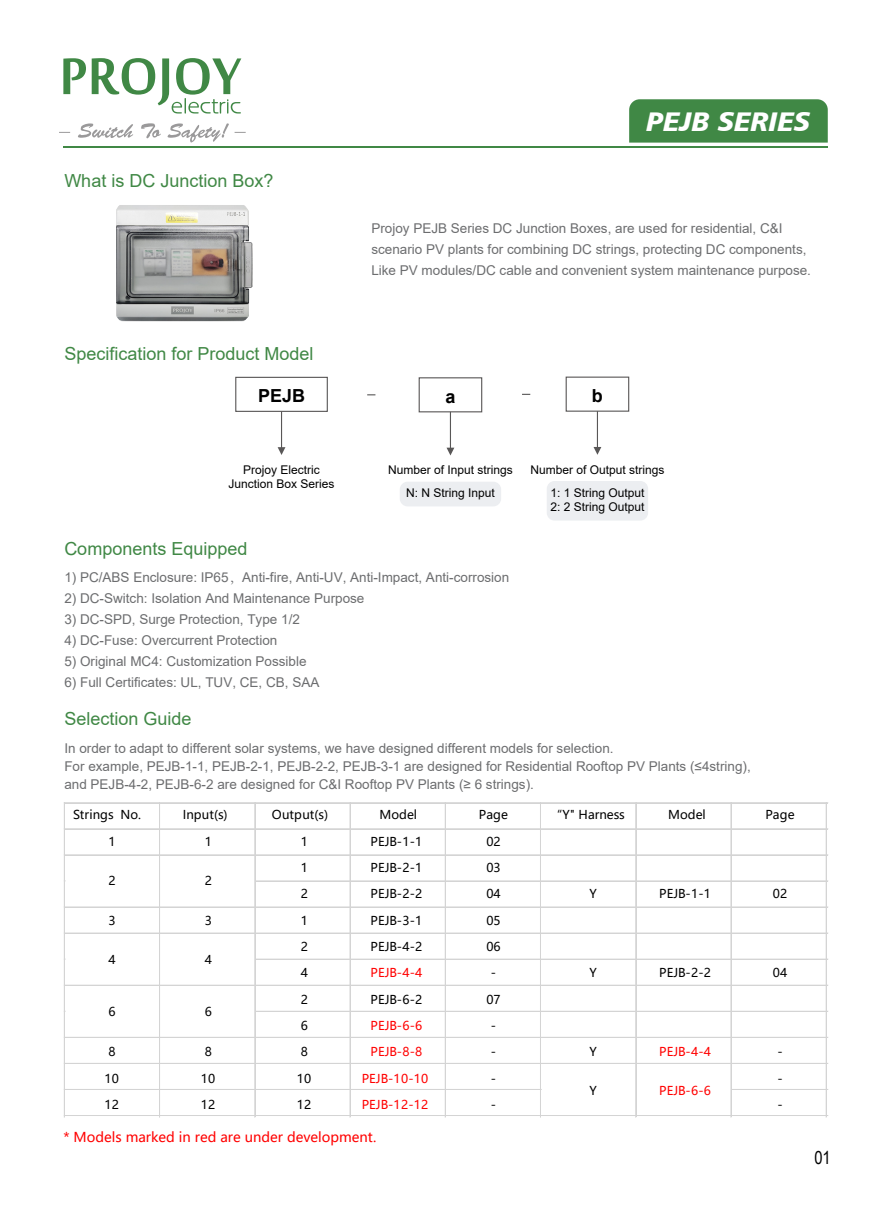
<style>
.page{position:relative;width:893px;height:1212px;background:#fff}
.page>*{position:absolute;margin:0;border:0;box-sizing:border-box;transform-origin:0 0}
.t1{font:27px "Humanist 777 BT Black Italic B";color:#fff}
.t2{font:18px "Arial";color:#408845}
.t3{font:700 18px "Arial";color:#000}
.t4{font:18px "Arial Narrow";color:#000}
.t5{font:13.5px/21px "Arial";color:#6c6d6f}
.t6{font:13.5px "Microsoft Ya Hei";color:#f00}
.t7{font:12.15px/26.4px "Microsoft Ya Hei";color:#000;text-align:justify}
.t8{font:12.15px "Microsoft Ya Hei";color:#f00}
.t9{font:12px/14.4px "Arial";color:#000;text-align:center}
.s1{font-family:"Adobe Song Std";font-weight:300}
</style>
<div class="page">
<svg style="left:63px;top:58px;width:23px;height:36px"></svg>
<svg style="left:92px;top:58px;width:149px;height:56px"></svg>
<svg style="left:78px;top:123px;width:55px;height:15px"></svg>
<svg style="left:141px;top:123px;width:20px;height:15px"></svg>
<svg style="left:168px;top:123px;width:61px;height:20px"></svg>
<hr style="left:63px;top:146px;width:765px;height:2px;background:#408845">
<div style="left:629px;top:99px;width:199px;height:44px;background:#408845"></div>
<hr style="left:64px;top:1089px;width:477px;height:1px;background:#d4d4d4">
<hr style="left:64px;top:803px;width:1px;height:314px;background:#d4d4d4">
<hr style="left:159px;top:803px;width:1px;height:314px;background:#d4d4d4">
<hr style="left:160px;top:803px;width:1px;height:314px;background:#d4d4d4">
<hr style="left:255px;top:803px;width:1px;height:314px;background:#d4d4d4">
<hr style="left:350px;top:803px;width:1px;height:314px;background:#d4d4d4">
<hr style="left:445px;top:803px;width:1px;height:314px;background:#d4d4d4">
<hr style="left:540px;top:803px;width:1px;height:314px;background:#d4d4d4">
<hr style="left:635px;top:803px;width:1px;height:314px;background:#d4d4d4">
<hr style="left:636px;top:803px;width:1px;height:314px;background:#d4d4d4">
<hr style="left:731px;top:803px;width:1px;height:314px;background:#d4d4d4">
<hr style="left:826px;top:803px;width:1px;height:314px;background:#d4d4d4">
<hr style="left:64px;top:802px;width:764px;height:1px;background:#d4d4d4">
<hr style="left:64px;top:803px;width:764px;height:1px;background:#d4d4d4">
<hr style="left:64px;top:828px;width:764px;height:1px;background:#d4d4d4">
<hr style="left:64px;top:829px;width:764px;height:1px;background:#d4d4d4">
<hr style="left:64px;top:854px;width:764px;height:1px;background:#d4d4d4">
<hr style="left:64px;top:855px;width:764px;height:1px;background:#d4d4d4">
<hr style="left:256px;top:881px;width:572px;height:1px;background:#d4d4d4">
<hr style="left:64px;top:907px;width:764px;height:1px;background:#d4d4d4">
<hr style="left:64px;top:933px;width:764px;height:1px;background:#d4d4d4">
<hr style="left:256px;top:959px;width:572px;height:1px;background:#d4d4d4">
<hr style="left:64px;top:985px;width:764px;height:1px;background:#d4d4d4">
<hr style="left:256px;top:1011px;width:572px;height:1px;background:#d4d4d4">
<hr style="left:64px;top:1037px;width:764px;height:1px;background:#d4d4d4">
<hr style="left:64px;top:1063px;width:764px;height:1px;background:#d4d4d4">
<hr style="left:732px;top:1089px;width:96px;height:1px;background:#d4d4d4">
<hr style="left:64px;top:1115px;width:764px;height:1px;background:#d4d4d4">
<div style="left:235px;top:377px;width:93px;height:35px;border:1px solid #595757"></div>
<div style="left:419px;top:377px;width:63px;height:35px;border:1px solid #595757"></div>
<div style="left:566px;top:377px;width:63px;height:35px;border:1px solid #595757"></div>
<hr style="left:281px;top:411px;width:1px;height:38px;background:#595757">
<svg style="left:278px;top:447px;width:7px;height:8px"></svg>
<hr style="left:450px;top:412px;width:1px;height:37px;background:#595757">
<svg style="left:446px;top:448px;width:8px;height:7px"></svg>
<hr style="left:597px;top:411px;width:1px;height:38px;background:#595757">
<svg style="left:593px;top:447px;width:8px;height:8px"></svg>
<div style="left:400px;top:482px;width:101px;height:24px;background:#eceef1;border-radius:8px"></div>
<div style="left:547px;top:481px;width:101px;height:40px;background:#eceef1;border-radius:8px"></div>
<img style="left:116px;top:205px;width:137px;height:117px">
<h2 class="t2" style="left:64px;top:168px;width:211px">What is DC Junction Box?</h2>
<h2 class="t2" style="left:64px;top:341px;width:251px">Specification for Product Model</h2>
<h1 class="t1" style="left:646px;top:103px;width:166px">PEJB SERIES</h1>
<p class="t5" style="left:371px;top:218px;width:441px">Projoy PEJB Series DC Junction Boxes, are used for residential, C&amp;I scenario PV plants for combining DC strings, protecting DC components,<br>Like PV modules/DC cable and convenient system maintenance purpose.</p>
<h2 class="t3" style="left:258px;top:383px;width:49px">PEJB</h2>
<h2 class="t3" style="left:445px;top:384px;width:12px">a</h2>
<h2 class="t3" style="left:592px;top:383px;width:12px">b</h2>
<p class="t9" style="left:228px;top:462px;width:108px">Projoy Electric<br>Junction Box Series</p>
<p class="t9" style="left:388px;top:463px;width:126px">Number of Input strings</p>
<p class="t9" style="left:530px;top:462px;width:136px">Number of Output strings</p>
<p class="t9" style="left:406px;top:486px;width:90px">N: N String Input</p>
<p class="t9" style="left:550px;top:485px;width:96px;text-align:left">1: 1 String Output<br>2: 2 String Output</p>
<h2 class="t2" style="left:64px;top:536px;width:185px">Components Equipped</h2>
<p class="t5" style="left:64px;top:566px;width:446px">1) PC/ABS Enclosure: IP65<span class="s1">，</span>Anti-fire, Anti-UV, Anti-Impact, Anti-corrosion</p>
<p class="t5" style="left:64px;top:587px;width:302px">2) DC-Switch: Isolation And Maintenance Purpose</p>
<p class="t5" style="left:64px;top:608px;width:237px">3) DC-SPD, Surge Protection, Type 1/2</p>
<p class="t5" style="left:64px;top:629px;width:215px">4) DC-Fuse: Overcurrent Protection</p>
<p class="t5" style="left:64px;top:650px;width:244px">5) Original MC4: Customization Possible</p>
<p class="t5" style="left:64px;top:671px;width:257px">6) Full Certificates: UL, TUV, CE, CB, SAA</p>
<h2 class="t2" style="left:64px;top:706px;width:129px">Selection Guide</h2>
<p class="t5" style="left:64px;top:739px;width:688px;line-height:18px">In order to adapt to different solar systems, we have designed different models for selection.<br>For example, PEJB-1-1, PEJB-2-1, PEJB-2-2, PEJB-3-1 are designed for Residential Rooftop PV Plants (≤4string), and PEJB-4-2, PEJB-6-2 are designed for C&amp;I Rooftop PV Plants (≥ 6 strings).</p>
<p class="t7" style="left:73px;top:801px;width:69px">Strings No.</p>
<p class="t7" style="left:183px;top:801px;width:46px">Input(s)</p>
<p class="t7" style="left:272px;top:801px;width:58px">Output(s)</p>
<p class="t7" style="left:379px;top:801px;width:39px">Model</p>
<p class="t7" style="left:479px;top:801px;width:31px">Page</p>
<p class="t7" style="left:550px;top:801px;width:76px">“Y" Harness</p>
<p class="t7" style="left:668px;top:801px;width:39px">Model</p>
<p class="t7" style="left:765px;top:801px;width:31px">Page</p>
<p class="t7" style="left:108px;top:828px;width:9px">1</p>
<p class="t7" style="left:205px;top:828px;width:9px">1</p>
<p class="t7" style="left:301px;top:828px;width:9px">1</p>
<p class="t7" style="left:371px;top:828px;width:53px">PEJB-1-1</p>
<p class="t7" style="left:301px;top:854px;width:9px">1</p>
<p class="t7" style="left:371px;top:854px;width:53px">PEJB-2-1</p>
<p class="t7" style="left:301px;top:880px;width:9px">2</p>
<p class="t7" style="left:371px;top:880px;width:53px">PEJB-2-2</p>
<p class="t7" style="left:589px;top:880px;width:9px">Y</p>
<p class="t7" style="left:659px;top:880px;width:53px">PEJB-1-1</p>
<p class="t7" style="left:108px;top:907px;width:9px">3</p>
<p class="t7" style="left:205px;top:907px;width:9px">3</p>
<p class="t7" style="left:301px;top:907px;width:9px">1</p>
<p class="t7" style="left:371px;top:907px;width:53px">PEJB-3-1</p>
<p class="t7" style="left:301px;top:933px;width:9px">2</p>
<p class="t7" style="left:371px;top:933px;width:53px">PEJB-4-2</p>
<p class="t7" style="left:301px;top:959px;width:9px">4</p>
<p class="t8" style="left:371px;top:965px;width:53px">PEJB-4-4</p>
<p class="t7" style="left:589px;top:959px;width:9px">Y</p>
<p class="t7" style="left:659px;top:959px;width:53px">PEJB-2-2</p>
<p class="t7" style="left:301px;top:986px;width:9px">2</p>
<p class="t7" style="left:371px;top:986px;width:53px">PEJB-6-2</p>
<p class="t7" style="left:301px;top:1012px;width:9px">6</p>
<p class="t8" style="left:371px;top:1017px;width:53px">PEJB-6-6</p>
<p class="t7" style="left:108px;top:1038px;width:9px">8</p>
<p class="t7" style="left:205px;top:1038px;width:9px">8</p>
<p class="t7" style="left:301px;top:1038px;width:9px">8</p>
<p class="t8" style="left:371px;top:1044px;width:53px">PEJB-8-8</p>
<p class="t7" style="left:589px;top:1038px;width:9px">Y</p>
<p class="t8" style="left:659px;top:1044px;width:53px">PEJB-4-4</p>
<p class="t7" style="left:104px;top:1065px;width:16px">10</p>
<p class="t7" style="left:201px;top:1065px;width:16px">10</p>
<p class="t7" style="left:297px;top:1065px;width:16px">10</p>
<p class="t8" style="left:362px;top:1070px;width:68px">PEJB-10-10</p>
<p class="t7" style="left:104px;top:1091px;width:16px">12</p>
<p class="t7" style="left:201px;top:1091px;width:16px">12</p>
<p class="t7" style="left:297px;top:1091px;width:16px">12</p>
<p class="t8" style="left:362px;top:1096px;width:68px">PEJB-12-12</p>
<p class="t7" style="left:486px;top:828px;width:16px">02<br>03<br>04<br>05<br>06</p>
<p class="t7" style="left:108px;top:867px;width:9px">2</p>
<p class="t7" style="left:205px;top:867px;width:9px">2</p>
<p class="t7" style="left:773px;top:880px;width:16px">02</p>
<p class="t7" style="left:108px;top:946px;width:9px">4</p>
<p class="t7" style="left:205px;top:946px;width:9px">4</p>
<p class="t7" style="left:491px;top:959px;width:7px">-</p>
<p class="t7" style="left:773px;top:959px;width:16px">04</p>
<p class="t7" style="left:486px;top:986px;width:16px">07</p>
<p class="t7" style="left:108px;top:998px;width:9px">6</p>
<p class="t7" style="left:205px;top:998px;width:9px">6</p>
<p class="t7" style="left:491px;top:1012px;width:7px">- -</p>
<p class="t7" style="left:777px;top:1038px;width:7px">-</p>
<p class="t7" style="left:777px;top:1065px;width:7px">-</p>
<p class="t7" style="left:491px;top:1065px;width:7px">-</p>
<p class="t7" style="left:589px;top:1077px;width:9px">Y</p>
<p class="t8" style="left:659px;top:1083px;width:53px">PEJB-6-6</p>
<p class="t7" style="left:777px;top:1091px;width:7px">-</p>
<p class="t7" style="left:491px;top:1091px;width:7px">-</p>
<p class="t6" style="left:63px;top:1128px;width:314px">* Models marked in red are under development.</p>
<h2 class="t4" style="left:814px;top:1144px;width:18px">01</h2>
</div>
